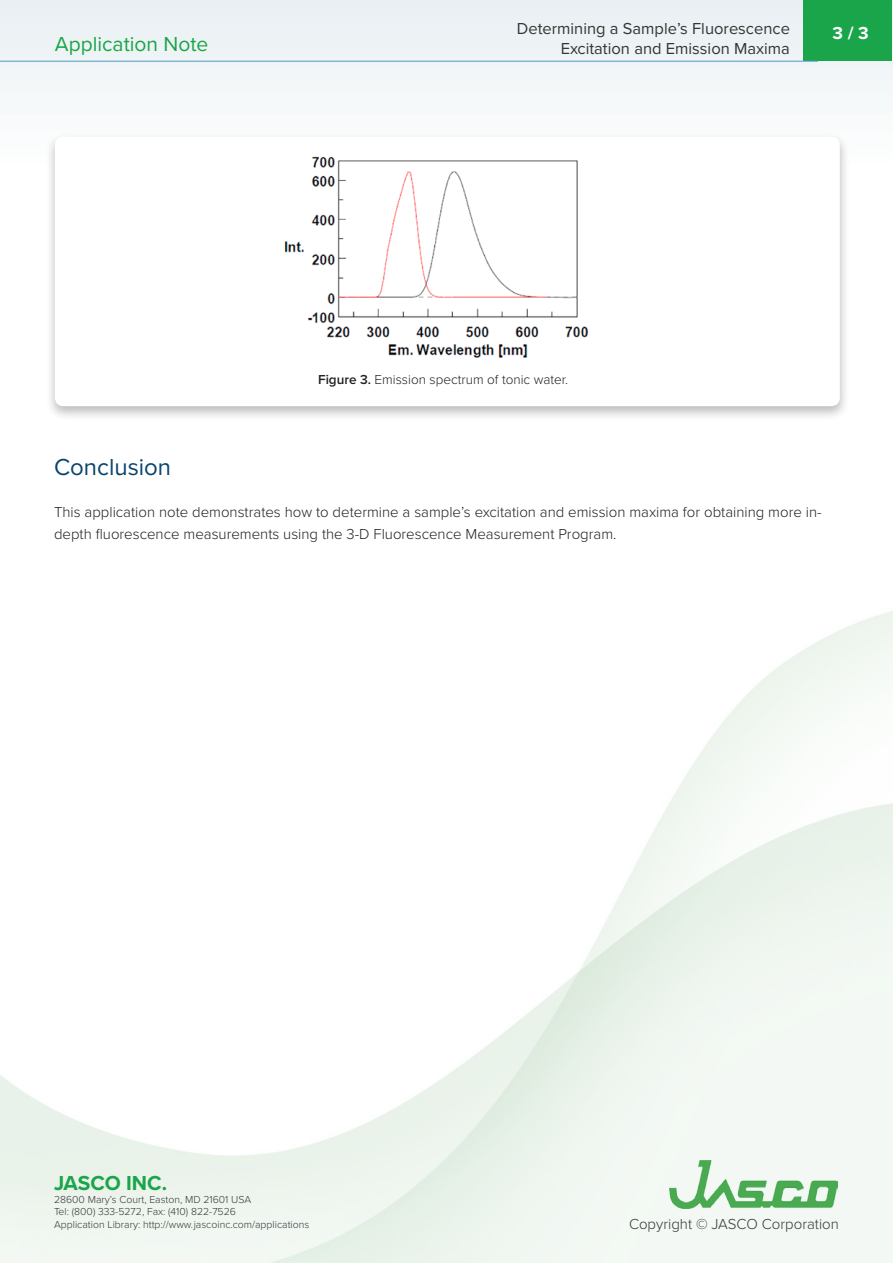
<style>
.page{position:relative;width:893px;height:1263px;background:#fff}
.page>*{position:absolute;margin:0;border:0;box-sizing:border-box;transform-origin:0 0}
.Heading{font:24px "Proxima Nova";color:#08456c}
.t1{font:21px "Proxima Nova";color:#1aa54a}
.t2{font:700 21px "Proxima Nova";color:#1aa54a}
.t3{font:700 18px "Proxima Nova";color:#fff}
.t4{font:16.5px/19.8px "Proxima Nova";color:#353535;text-align:right}
.Paragraph_Style{font:300 15px/21.8px "Proxima Nova";color:#231f20}
.t5{font:300 15px "Proxima Nova";color:#353535}
.Figure___Caption{font:300 13.5px "Proxima Nova";color:#231f20}
.t6{font:300 10.5px/12.6px "Proxima Nova";color:#353535}
.s1{font-weight:600}
</style>
<div class="page">
<img style="left:0;top:611px;width:893px;height:652px">
<div style="left:0;top:1px;width:893px;height:168px;background:#f1f6f8"></div>
<div style="left:804px;top:1px;width:88px;height:60px;background:#1aa54a"></div>
<hr style="left:0;top:61px;width:818px;height:1px;background:#4f9ac4">
<img style="left:669px;top:1160px;width:168px;height:49px">
<div style="left:45px;top:132px;width:804px;height:289px;background:#231f20;opacity:.3"></div>
<div style="left:58px;top:140px;width:779px;height:263px;background:#fff;border-radius:5px"></div>
<div style="left:55px;top:137px;width:785px;height:269px;border:6px solid #fff;border-radius:5px"></div>
<img style="left:284px;top:156px;width:305px;height:202px">
<h2 class="t1" style="left:55px;top:32px;width:155px">Application Note</h2>
<p class="t4" style="left:517px;top:19px;width:275px">Determining a Sample’s Fluorescence<br>Excitation and Emission Maxima</p>
<p class="t3" style="left:833px;top:22px;width:38px">3 / 3</p>
<p class="Figure___Caption" style="left:318px;top:371px;width:251px"><span class="s1">Figure 3.</span> Emission spectrum of tonic water.</p>
<p class="Heading" style="left:54px;top:452px;width:119px">Conclusion</p>
<p class="Paragraph_Style" style="left:54px;top:501px;width:769px">This application note demonstrates how to determine a sample’s excitation and emission maxima for obtaining more in&shy;depth fluorescence measurements using the 3-D Fluorescence Measurement Program.</p>
<h2 class="t2" style="left:54px;top:1171px;width:115px">JASCO INC.</h2>
<p class="t6" style="left:54px;top:1193px;width:257px">28600 Mary’s Court, Easton, MD 21601 USA<br>Tel: (800) 333-5272, Fax: (410) 822-7526<br>Application Library: http://www.jascoinc.com/applications</p>
<p class="t5" style="left:629px;top:1215px;width:211px">Copyright © JASCO Corporation</p>
</div>
